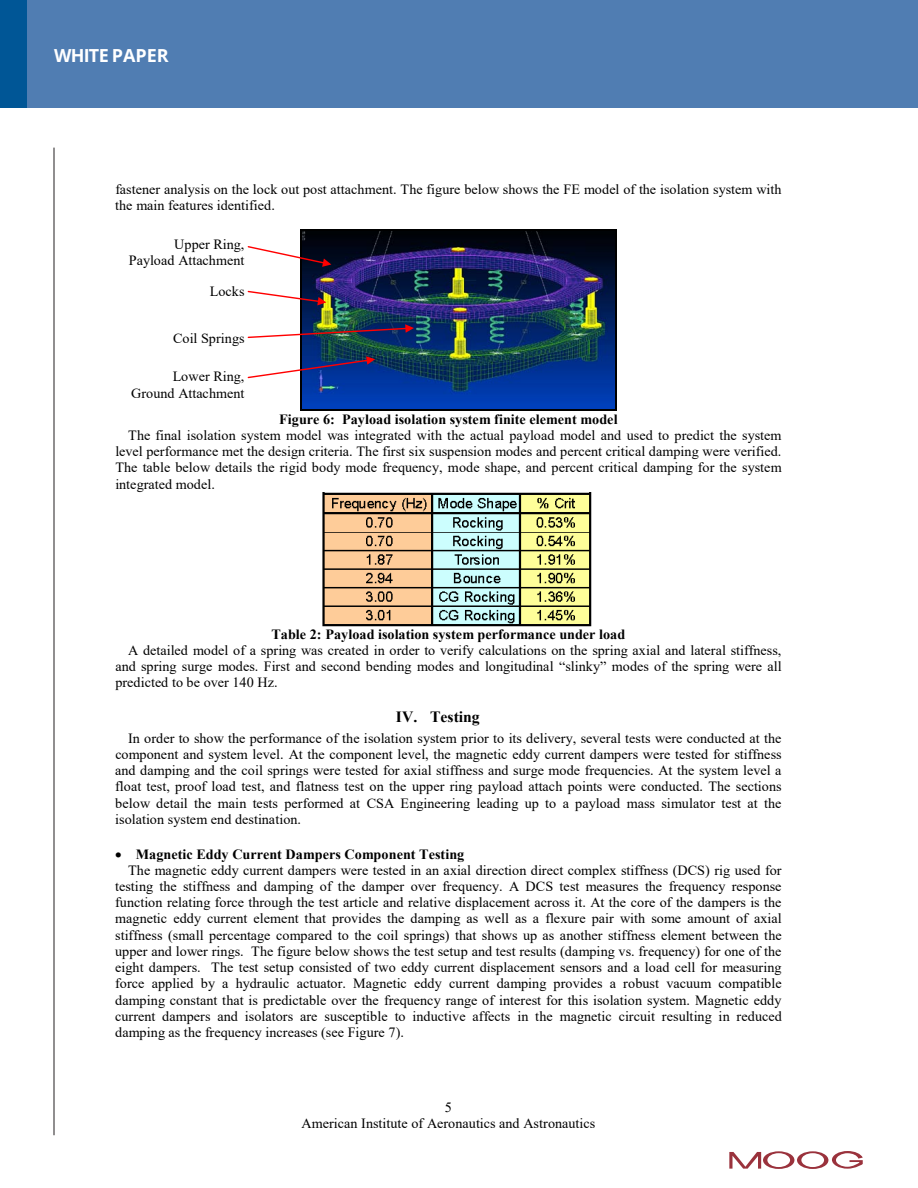
<style>
.page{position:relative;width:918px;height:1188px;background:#fff}
.page>*{position:absolute;margin:0;border:0;box-sizing:border-box;transform-origin:0 0}
.t1{font:700 18px "Open Sans";letter-spacing:-.02em;color:#fff}
.t2{font:700 15.6px "Times New Roman";color:#000}
.t3{font:14.1px/16.4px "Times New Roman";color:#000;text-align:right}
.t4{font:700 14.1px "Times New Roman";color:#000}
</style>
<div class="page">
<div style="left:0;top:0;width:27px;height:108px;background:#005696"></div>
<div style="left:27px;top:0;width:891px;height:108px;background:#507db2"></div>
<hr style="left:54px;top:148px;width:1px;height:987px;background:#231f20">
<svg style="left:729px;top:1151px;width:134px;height:18px"></svg>
<img style="left:302px;top:231px;width:313px;height:178px">
<hr style="left:302px;top:230px;width:314px;height:1px;background:#000">
<hr style="left:300px;top:231px;width:2px;height:178px;background:#000">
<hr style="left:616px;top:231px;width:1px;height:178px;background:#000">
<hr style="left:302px;top:409px;width:314px;height:2px;background:#000">
<img style="left:322px;top:492px;width:270px;height:134px">
<svg style="left:247px;top:245px;width:84px;height:22px"></svg>
<svg style="left:247px;top:290px;width:79px;height:15px"></svg>
<svg style="left:247px;top:356px;width:128px;height:23px"></svg>
<img style="left:247px;top:324px;width:167px;height:15px">
<p class="t1" style="left:54px;top:42px;width:116px">WHITE PAPER</p>
<p class="t3" style="left:115px;top:180px;width:668px;text-align:left">fastener analysis on the lock out post attachment. The figure below shows the FE model of the isolation system with the main features identified.</p>
<p class="t3" style="left:129px;top:235px;width:117px">Upper Ring,<br>Payload Attachment</p>
<p class="t3" style="left:210px;top:283px;width:36px">Locks</p>
<p class="t3" style="left:173px;top:329px;width:73px">Coil Springs</p>
<p class="t3" style="left:131px;top:368px;width:115px">Lower Ring,<br>Ground Attachment</p>
<p class="t4" style="left:279px;top:409px;width:340px">Figure 6: Payload isolation system finite element model</p>
<p class="t3" style="left:128px;top:427px;width:655px">The final isolation system model was integrated with the actual payload model and used to predict the system</p>
<p class="t3" style="left:115px;top:443px;width:668px">level performance met the design criteria. The first six suspension modes and percent critical damping were verified.</p>
<p class="t3" style="left:115px;top:459px;width:668px">The table below details the rigid body mode frequency, mode shape, and percent critical damping for the system</p>
<p class="t3" style="left:115px;top:475px;width:101px">integrated model.</p>
<p class="t4" style="left:272px;top:624px;width:356px">Table 2: Payload isolation system performance under load</p>
<p class="t3" style="left:128px;top:641px;width:655px">A detailed model of a spring was created in order to verify calculations on the spring axial and lateral stiffness,</p>
<p class="t3" style="left:115px;top:658px;width:668px">and spring surge modes. First and second bending modes and longitudinal “slinky” modes of the spring were all</p>
<p class="t3" style="left:115px;top:674px;width:164px">predicted to be over 140 Hz.</p>
<p class="t2" style="left:396px;top:706px;width:85px">IV. Testing</p>
<p class="t3" style="left:115px;top:729px;width:668px;text-align:justify;text-indent:13px">In order to show the performance of the isolation system prior to its delivery, several tests were conducted at the component and system level. At the component level, the magnetic eddy current dampers were tested for stiffness and damping and the coil springs were tested for axial stiffness and surge mode frequencies. At the system level a float test, proof load test, and flatness test on the upper ring payload attach points were conducted. The sections below detail the main tests performed at CSA Engineering leading up to a payload mass simulator test at the isolation system end destination.</p>
<p class="t4" style="left:115px;top:844px;width:350px">• Magnetic Eddy Current Dampers Component Testing</p>
<p class="t3" style="left:128px;top:861px;width:655px">The magnetic eddy current dampers were tested in an axial direction direct complex stiffness (DCS) rig used for</p>
<p class="t3" style="left:115px;top:878px;width:668px">testing the stiffness and damping of the damper over frequency. A DCS test measures the frequency response</p>
<p class="t3" style="left:115px;top:894px;width:668px">function relating force through the test article and relative displacement across it. At the core of the dampers is the</p>
<p class="t3" style="left:115px;top:910px;width:668px">magnetic eddy current element that provides the damping as well as a flexure pair with some amount of axial</p>
<p class="t3" style="left:115px;top:926px;width:668px">stiffness (small percentage compared to the coil springs) that shows up as another stiffness element between the</p>
<p class="t3" style="left:115px;top:943px;width:668px">upper and lower rings. The figure below shows the test setup and test results (damping vs. frequency) for one of the</p>
<p class="t3" style="left:115px;top:959px;width:668px">eight dampers. The test setup consisted of two eddy current displacement sensors and a load cell for measuring</p>
<p class="t3" style="left:115px;top:975px;width:668px">force applied by a hydraulic actuator. Magnetic eddy current damping provides a robust vacuum compatible</p>
<p class="t3" style="left:115px;top:991px;width:668px">damping constant that is predictable over the frequency range of interest for this isolation system. Magnetic eddy</p>
<p class="t3" style="left:115px;top:1008px;width:668px">current dampers and isolators are susceptible to inductive affects in the magnetic circuit resulting in reduced</p>
<p class="t3" style="left:115px;top:1024px;width:290px">damping as the frequency increases (see Figure 7).</p>
<p class="t3" style="left:445px;top:1099px;width:9px">5</p>
<p class="t3" style="left:302px;top:1115px;width:295px">American Institute of Aeronautics and Astronautics</p>
</div>
